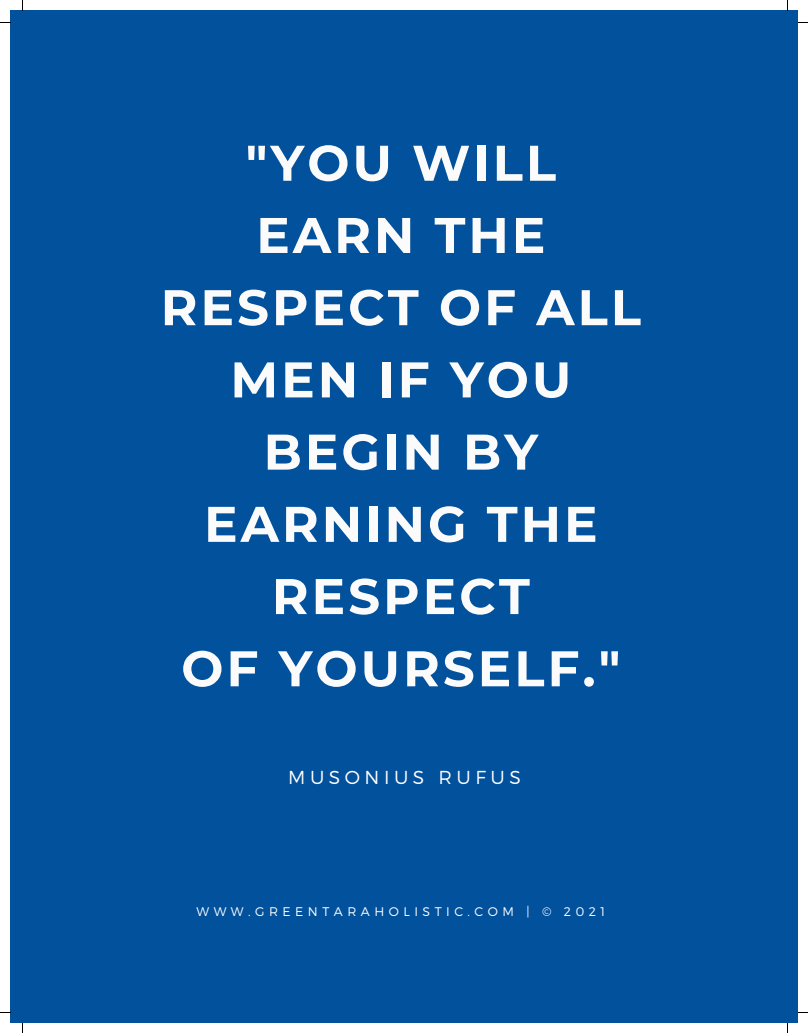
<style>
.page{position:relative;width:808px;height:1033px;background:#fff}
.page>*{position:absolute;margin:0;border:0;box-sizing:border-box;transform-origin:0 0}
.t1{font:700 50px/72.2px "Montserrat";letter-spacing:.06em;color:#fbfbfb;text-align:center}
.t2{font:300 18.75px "Montserrat";letter-spacing:.24em;color:#fff}
.t3{font:300 12.5px "Montserrat";letter-spacing:.36em;color:#fff}
</style>
<div class="page">
<div style="left:10px;top:10px;width:788px;height:1013px;background:#02519d"></div>
<h1 class="t1" style="left:161px;top:127px;width:482px">"YOU WILL<br>EARN THE<br>RESPECT OF ALL<br>MEN IF YOU<br>BEGIN BY<br>EARNING THE<br>RESPECT<br>OF YOURSELF."</h1>
<h2 class="t2" style="left:288px;top:765px;width:234px">MUSONIUS RUFUS</h2>
<p class="t3" style="left:196px;top:903px;width:410px">WWW.GREENTARAHOLISTIC.COM | © 2021</p>
</div>
